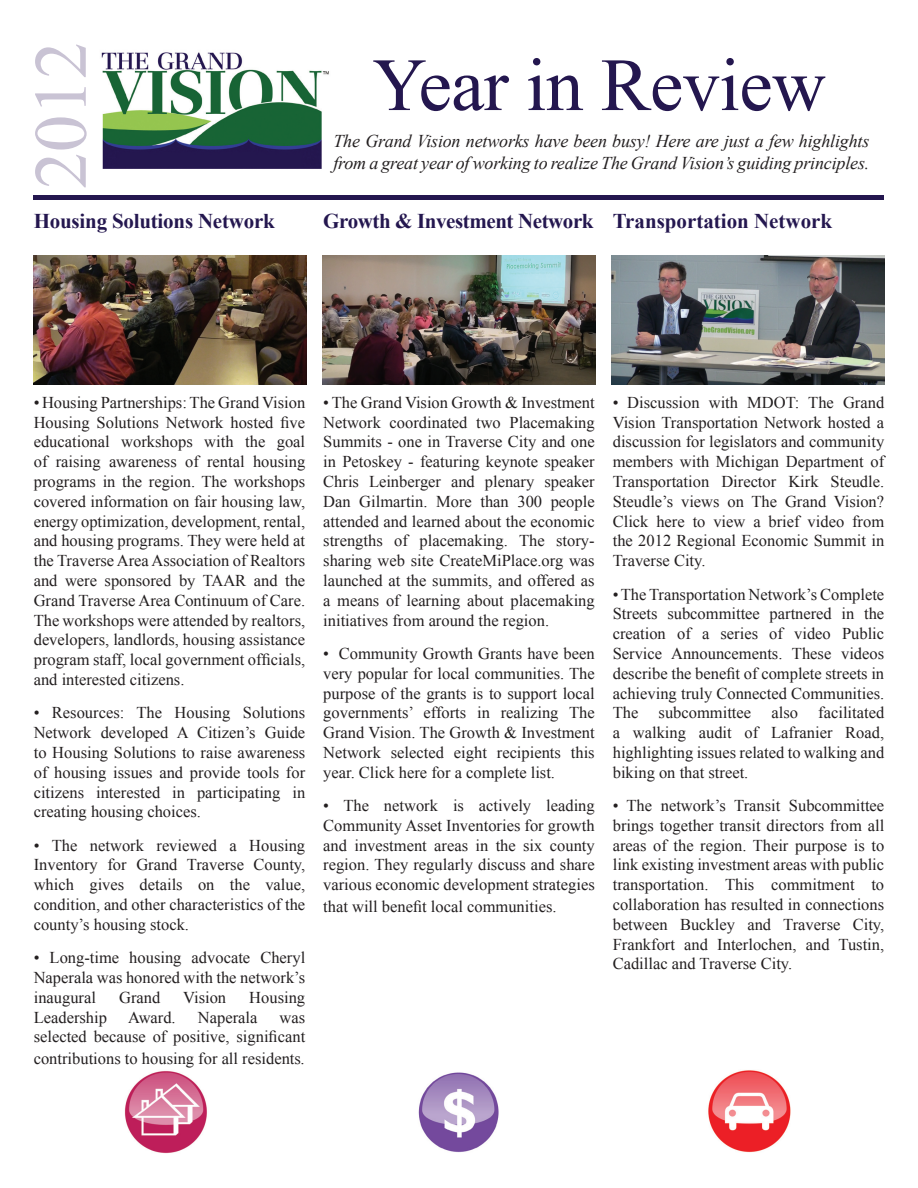
<style>
.page{position:relative;width:918px;height:1188px;background:#fff}
.page>*{position:absolute;margin:0;border:0;box-sizing:border-box;transform-origin:0 0}
.t1{font:75px "Times New Roman";letter-spacing:-.01em;color:#24174f}
.t2{font:75px "Times New Roman";color:#c9c3d4}
.t3{font:700 21px "Times New Roman";letter-spacing:-.01em;color:#24174f}
.t4{font:italic 18px/21.6px "Times New Roman";letter-spacing:-.01em;color:#231f20}
.t5{font:16.5px/19.8px "Times New Roman";color:#231f20;text-align:justify}
</style>
<div class="page">
<img style="left:101px;top:52px;width:228px;height:117px">
<img style="left:708px;top:1070px;width:83px;height:83px">
<img style="left:124px;top:1071px;width:83px;height:83px">
<img style="left:418px;top:1072px;width:81px;height:81px">
<hr style="left:34px;top:196px;width:850px;height:4px;background:#24174f">
<img style="left:34px;top:255px;width:272px;height:130px">
<img style="left:323px;top:255px;width:272px;height:130px">
<img style="left:612px;top:255px;width:272px;height:130px">
<h1 class="t2" style="left:10px;top:189px;width:149px;rotate:-90deg">2012</h1>
<p class="t3" style="left:34px;top:206px;width:243px">Housing Solutions Network</p>
<h1 class="t1" style="left:373px;top:35px;width:455px">Year in Review</h1>
<p class="t4" style="left:333px;top:130px;width:537px">The Grand Vision networks have been busy! Here are just a few highlights from a great year of working to realize The Grand Vision’s guiding principles.</p>
<p class="t3" style="left:323px;top:206px;width:272px">Growth &amp; Investment Network</p>
<p class="t3" style="left:613px;top:206px;width:221px">Transportation Network</p>
<p class="t5" style="left:34px;top:392px;width:273px">• Housing Partnerships: The Grand Vision Housing Solutions Network hosted five educational workshops with the goal of raising awareness of rental housing programs in the region. The workshops covered information on fair housing law, energy optimization, development, rental, and housing programs. They were held at the Traverse Area Association of Realtors and were sponsored by TAAR and the Grand Traverse Area Continuum of Care.<br>The workshops were attended by realtors, developers, landlords, housing assistance program staff, local government officials, and interested citizens.</p>
<p class="t5" style="left:34px;top:703px;width:273px">• Resources: The Housing Solutions Network developed A Citizen’s Guide to Housing Solutions to raise awareness of housing issues and provide tools for citizens interested in participating in creating housing choices.</p>
<p class="t5" style="left:34px;top:835px;width:273px">• The network reviewed a Housing Inventory for Grand Traverse County, which gives details on the value, condition, and other characteristics of the county’s housing stock.</p>
<p class="t5" style="left:34px;top:948px;width:273px">• Long-time housing advocate Cheryl Naperala was honored with the network’s inaugural</p>
<p class="t5" style="left:119px;top:987px;width:43px">Grand</p>
<p class="t5" style="left:183px;top:987px;width:45px">Vision</p>
<p class="t5" style="left:249px;top:987px;width:57px">Housing</p>
<p class="t5" style="left:34px;top:1007px;width:75px">Leadership</p>
<p class="t5" style="left:128px;top:1007px;width:49px">Award.</p>
<p class="t5" style="left:198px;top:1007px;width:61px">Naperala</p>
<p class="t5" style="left:34px;top:1007px;width:273px;text-align:right">was<br>selected because of positive, significant</p>
<p class="t5" style="left:34px;top:1048px;width:272px">contributions to housing for all residents.</p>
<p class="t5" style="left:323px;top:392px;width:273px">• The Grand Vision Growth &amp; Investment Network coordinated two Placemaking Summits - one in Traverse City and one in Petoskey - featuring keynote speaker Chris Leinberger and plenary speaker Dan Gilmartin. More than 300 people attended and learned about the economic strengths of placemaking. The story&shy;sharing web site CreateMiPlace.org was launched at the summits, and offered as a means of learning about placemaking initiatives from around the region.</p>
<p class="t5" style="left:323px;top:643px;width:273px">• Community Growth Grants have been very popular for local communities. The purpose of the grants is to support local governments’ efforts in realizing The Grand Vision. The Growth &amp; Investment Network selected eight recipients this year. Click here for a complete list.</p>
<p class="t5" style="left:323px;top:795px;width:273px">• The network is actively leading Community Asset Inventories for growth and investment areas in the six county region. They regularly discuss and share various economic development strategies</p>
<p class="t5" style="left:323px;top:896px;width:235px">that will benefit local communities.</p>
<p class="t5" style="left:613px;top:392px;width:273px">• Discussion with MDOT: The Grand Vision Transportation Network hosted a discussion for legislators and community members with Michigan Department of Transportation Director Kirk Steudle.<br>Steudle’s views on The Grand Vision?<br>Click here to view a brief video from the 2012 Regional Economic Summit in Traverse City.</p>
<p class="t5" style="left:613px;top:584px;width:273px">• The Transportation Network’s Complete Streets subcommittee partnered in the creation of a series of video Public Service Announcements. These videos describe the benefit of complete streets in achieving truly Connected Communities.<br>The subcommittee also facilitated a walking audit of Lafranier Road, highlighting issues related to walking and biking on that street.</p>
<p class="t5" style="left:613px;top:795px;width:273px">• The network’s Transit Subcommittee brings together transit directors from all areas of the region. Their purpose is to link existing investment areas with public transportation. This commitment to collaboration has resulted in connections between Buckley and Traverse City, Frankfort and Interlochen, and Tustin, Cadillac and Traverse City.</p>
</div>
